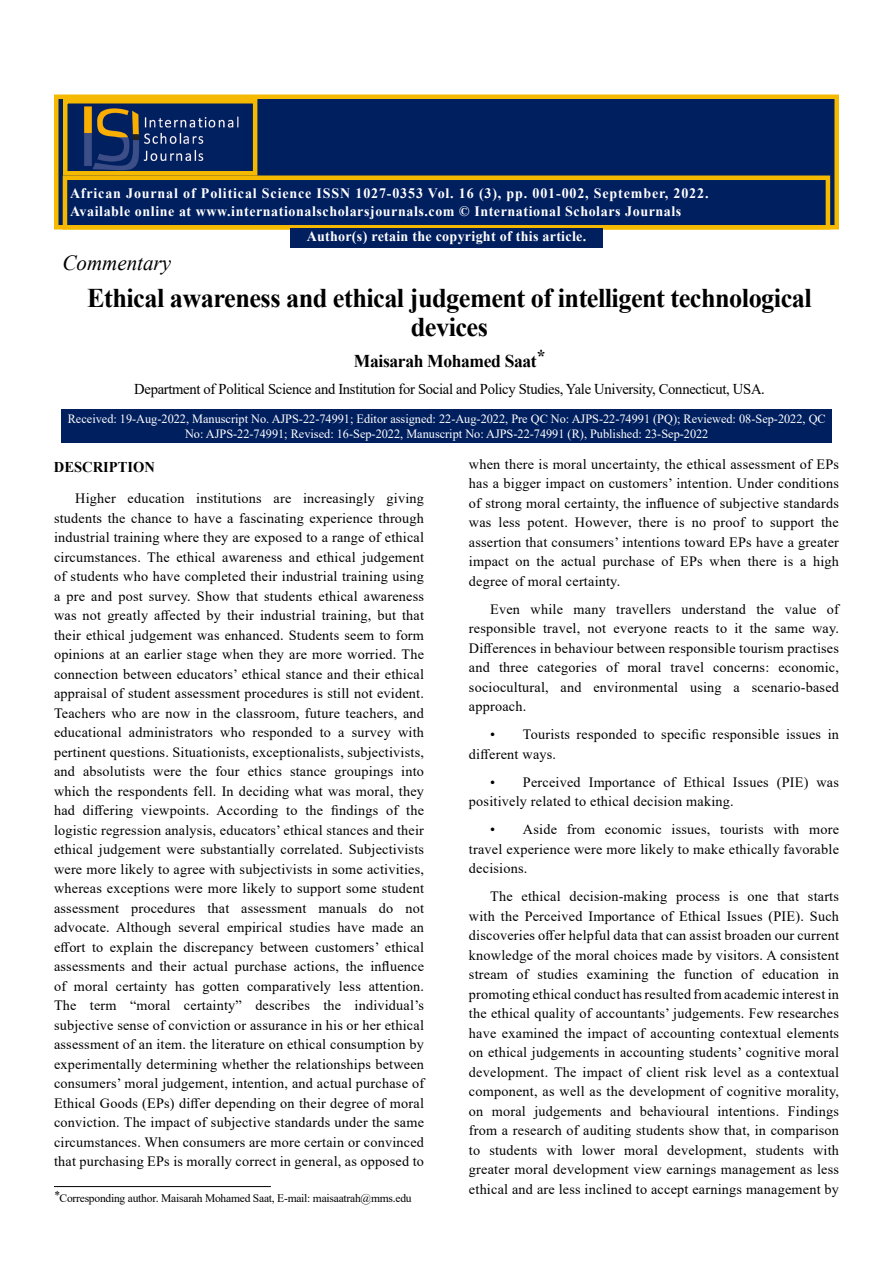
<style>
.page{position:relative;width:893px;height:1263px;background:#fff}
.page>*{position:absolute;margin:0;border:0;box-sizing:border-box;transform-origin:0 0}
.t1{font:700 27px/29.4px "Times New Roman";letter-spacing:-.02em;color:#000;text-align:center}
.t2{font:italic 21.6px "Times New Roman";color:#000}
.t3{font:700 18px "Times New Roman";letter-spacing:-.02em;color:#000}
.t4{font:15px "Times New Roman";letter-spacing:-.02em;color:#000}
.t5{font:700 15px "Times New Roman";color:#000}
.t6{font:700 14.4px/17.2px "Times New Roman";letter-spacing:.04em;color:#fff}
.t7{font:700 14.4px "Times New Roman";letter-spacing:.02em;color:#fff}
.t8{font:14.25px/19.5px "Times New Roman";letter-spacing:.015em;color:#000;text-align:justify}
.t9{font:12.6px/15.1px "Times New Roman";color:#fff;text-align:center}
.t10{font:11.55px "Times New Roman";letter-spacing:-.02em;color:#000}
</style>
<div class="page">
<div style="left:54px;top:94px;width:785px;height:136px;background:#001f5f;border:4px solid #f5ba00"></div>
<div style="left:63px;top:176px;width:767px;height:54px;background:#001f5f;border:4px solid #f5ba00"></div>
<img style="left:84px;top:106px;width:155px;height:65px">
<div style="left:63px;top:99px;width:194px;height:77px;border:4px solid #f5ba00"></div>
<div style="left:290px;top:228px;width:313px;height:20px;background:#001f5f"></div>
<div style="left:61px;top:410px;width:771px;height:32px;background:#001f5f"></div>
<hr style="left:54px;top:1186px;width:217px;height:1px;background:#000">
<p class="t6" style="left:70px;top:184px;width:640px">African Journal of Political Science ISSN 1027-0353 Vol. 16 (3), pp. 001-002, September, 2022.<br>Available online at www.internationalscholarsjournals.com © International Scholars Journals</p>
<p class="t7" style="left:307px;top:225px;width:281px">Author(s) retain the copyright of this article.</p>
<h2 class="t2" style="left:62px;top:248px;width:110px">Commentary</h2>
<h1 class="t1" style="left:87px;top:282px;width:726px">Ethical awareness and ethical judgement of intelligent technological devices</h1>
<p class="t3" style="left:354px;top:348px;width:193px">Maisarah Mohamed Saat*</p>
<p class="t4" style="left:134px;top:378px;width:632px">Department of Political Science and Institution for Social and Policy Studies, Yale University, Connecticut, USA.</p>
<p class="t9" style="left:68px;top:410px;width:759px">Received: 19-Aug-2022, Manuscript No. AJPS-22-74991; Editor assigned: 22-Aug-2022, Pre QC No: AJPS-22-74991 (PQ); Reviewed: 08-Sep-2022, QC<br>No: AJPS-22-74991; Revised: 16-Sep-2022, Manuscript No: AJPS-22-74991 (R), Published: 23-Sep-2022</p>
<p class="t5" style="left:54px;top:456px;width:103px">DESCRIPTION</p>
<p class="t8" style="left:54px;top:488px;width:372px;text-indent:21px">Higher education institutions are increasingly giving students the chance to have a fascinating experience through industrial training where they are exposed to a range of ethical circumstances. The ethical awareness and ethical judgement of students who have completed their industrial training using a pre and post survey. Show that students ethical awareness was not greatly affected by their industrial training, but that their ethical judgement was enhanced. Students seem to form opinions at an earlier stage when they are more worried. The connection between educators’ ethical stance and their ethical appraisal of student assessment procedures is still not evident.<br>Teachers who are now in the classroom, future teachers, and educational administrators who responded to a survey with pertinent questions. Situationists, exceptionalists, subjectivists, and absolutists were the four ethics stance groupings into which the respondents fell. In deciding what was moral, they had differing viewpoints. According to the findings of the logistic regression analysis, educators’ ethical stances and their ethical judgement were substantially correlated. Subjectivists were more likely to agree with subjectivists in some activities, whereas exceptions were more likely to support some student assessment procedures that assessment manuals do not advocate. Although several empirical studies have made an effort to explain the discrepancy between customers’ ethical assessments and their actual purchase actions, the influence of moral certainty has gotten comparatively less attention.<br>The term “moral certainty” describes the individual’s subjective sense of conviction or assurance in his or her ethical assessment of an item. the literature on ethical consumption by experimentally determining whether the relationships between consumers’ moral judgement, intention, and actual purchase of Ethical Goods (EPs) differ depending on their degree of moral conviction. The impact of subjective standards under the same circumstances. When consumers are more certain or convinced that purchasing EPs is morally correct in general, as opposed to</p>
<p class="t8" style="left:469px;top:454px;width:372px">when there is moral uncertainty, the ethical assessment of EPs has a bigger impact on customers’ intention. Under conditions of strong moral certainty, the influence of subjective standards was less potent. However, there is no proof to support the assertion that consumers’ intentions toward EPs have a greater impact on the actual purchase of EPs when there is a high degree of moral certainty.</p>
<p class="t8" style="left:469px;top:599px;width:372px;text-indent:21px">Even while many travellers understand the value of responsible travel, not everyone reacts to it the same way.<br>Differences in behaviour between responsible tourism practises and three categories of moral travel concerns: economic, sociocultural, and environmental using a scenario-based approach.</p>
<p class="t8" style="left:469px;top:724px;width:371px;text-indent:21px">• Tourists responded to specific responsible issues in different ways.</p>
<p class="t8" style="left:469px;top:772px;width:371px;text-indent:21px">• Perceived Importance of Ethical Issues (PIE) was positively related to ethical decision making.</p>
<p class="t8" style="left:469px;top:819px;width:372px;text-indent:21px">• Aside from economic issues, tourists with more travel experience were more likely to make ethically favorable decisions.</p>
<p class="t8" style="left:469px;top:886px;width:372px;text-indent:21px">The ethical decision-making process is one that starts with the Perceived Importance of Ethical Issues (PIE). Such discoveries offer helpful data that can assist broaden our current knowledge of the moral choices made by visitors. A consistent stream of studies examining the function of education in promoting ethical conduct has resulted from academic interest in the ethical quality of accountants’ judgements. Few researches have examined the impact of accounting contextual elements on ethical judgements in accounting students’ cognitive moral development. The impact of client risk level as a contextual component, as well as the development of cognitive morality, on moral judgements and behavioural intentions. Findings from a research of auditing students show that, in comparison to students with lower moral development, students with greater moral development view earnings management as less ethical and are less inclined to accept earnings management by</p>
<p class="t10" style="left:54px;top:1190px;width:359px">*Corresponding author. Maisarah Mohamed Saat, E-mail: maisaatrah@mms.edu</p>
</div>
